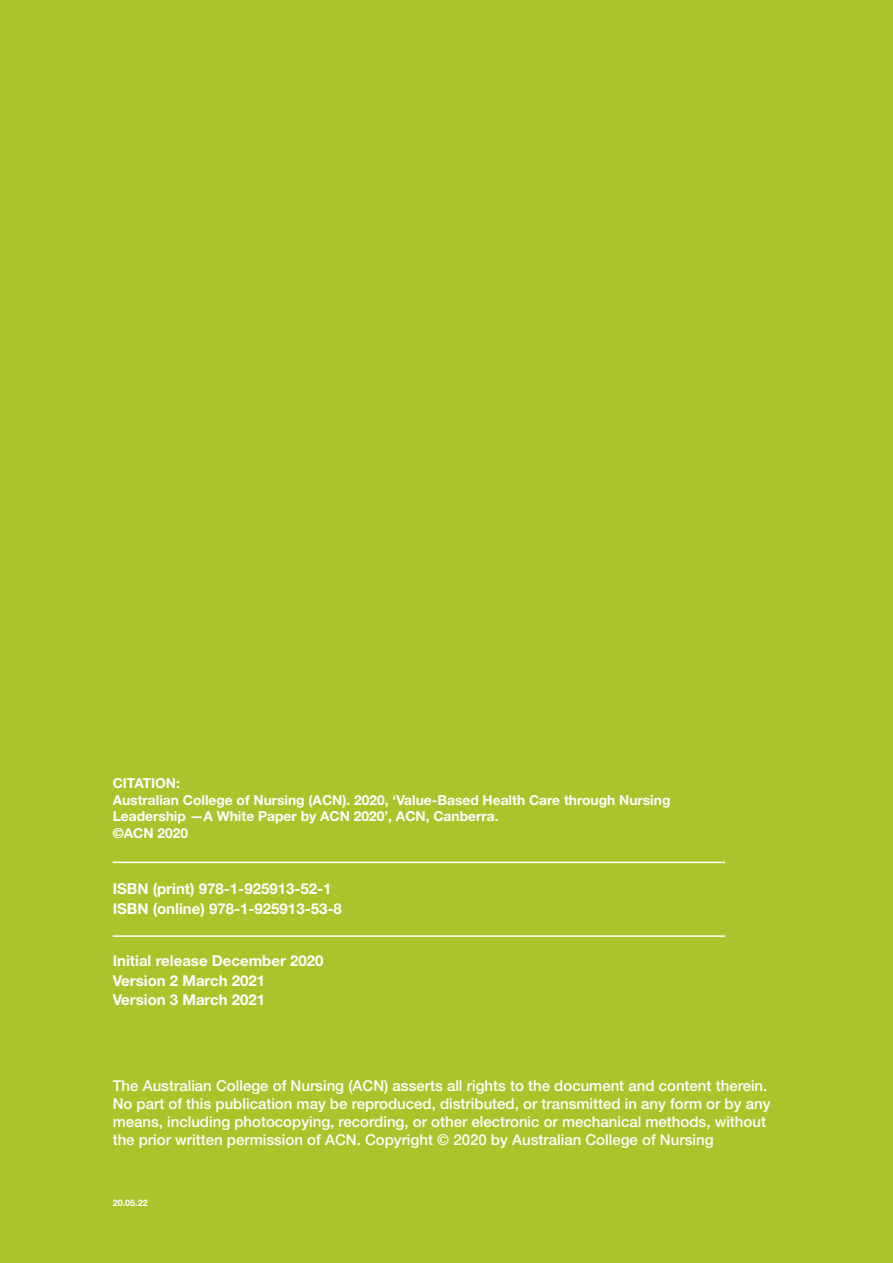
<style>
.page{position:relative;width:893px;height:1263px;background:#adc32b}
.page>*{position:absolute;margin:0;border:0;box-sizing:border-box;transform-origin:0 0}
.t1{font:500 15px/18px "Helvetica Neue LT Std";color:#fff}
.t2{font:700 15px/19.5px "Helvetica Neue LT Std";color:#fff}
.t3{font:700 13.8px/16.5px "Helvetica Neue LT Std";color:#fff}
.t4{font:700 9px "Helvetica Neue LT Std";color:#fff}
</style>
<div class="page">
<hr style="left:113px;top:862px;width:612px;height:1px;background:#fff">
<hr style="left:113px;top:935px;width:612px;height:2px;background:#fff">
<p class="t3" style="left:113px;top:774px;width:559px">CITATION:<br>Australian College of Nursing (ACN). 2020, ‘Value-Based Health Care through Nursing Leadership —A White Paper by ACN 2020’, ACN, Canberra.<br>©ACN 2020</p>
<p class="t2" style="left:113px;top:879px;width:231px">ISBN (print) 978-1-925913-52-1<br>ISBN (online) 978-1-925913-53-8</p>
<p class="t2" style="left:113px;top:951px;width:212px">Initial release December 2020<br>Version 2 March 2021<br>Version 3 March 2021</p>
<p class="t1" style="left:113px;top:1076px;width:659px">The Australian College of Nursing (ACN) asserts all rights to the document and content therein.<br>No part of this publication may be reproduced, distributed, or transmitted in any form or by any means, including photocopying, recording, or other electronic or mechanical methods, without the prior written permission of ACN. Copyright © 2020 by Australian College of Nursing</p>
<p class="t4" style="left:113px;top:1197px;width:37px">20.05.22</p>
</div>
